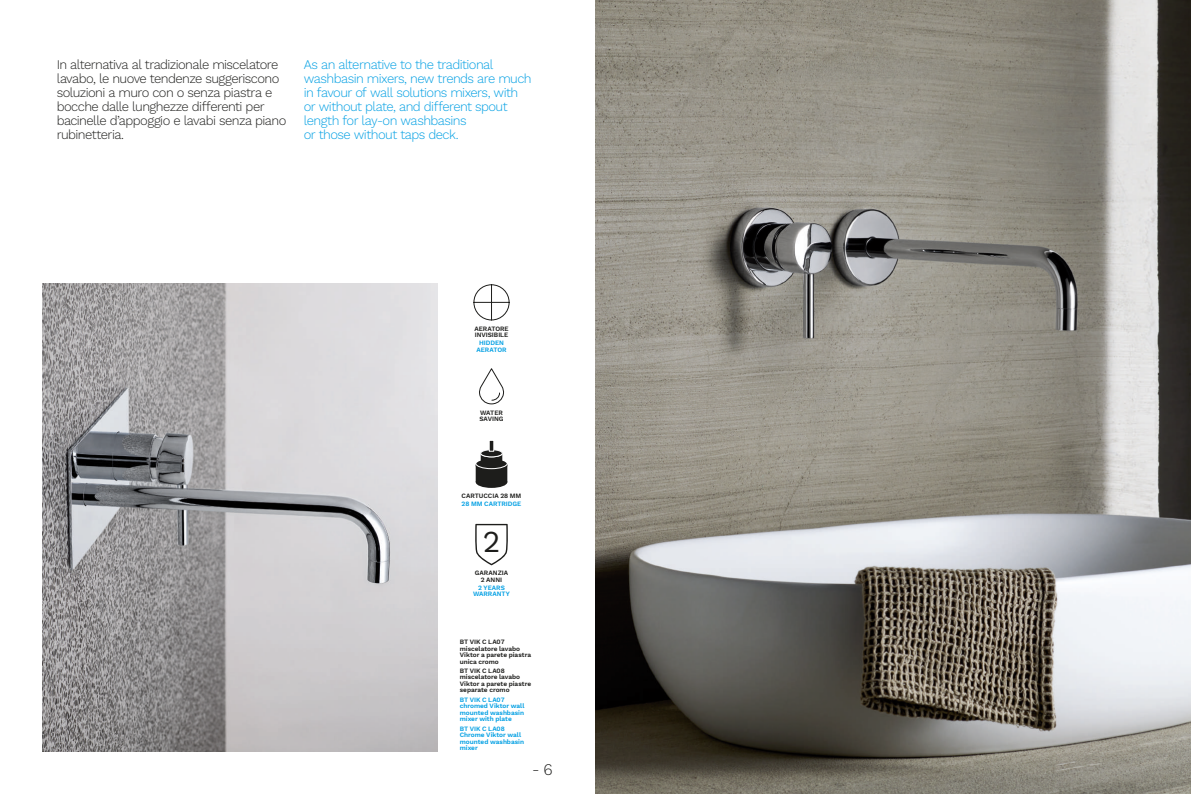
<style>
.page{position:relative;width:1191px;height:794px;background:#fff}
.page>*{position:absolute;margin:0;border:0;box-sizing:border-box;transform-origin:0 0}
.t1{font:30px "Work Sans";color:#1d1d1b}
.t2{font:300 16px "Work Sans";color:#1d1d1b}
.t3{font:300 13px/14px "Work Sans";letter-spacing:-.045em;color:#1d1d1b}
.t4{font:300 13px/14px "Work Sans";letter-spacing:-.045em;color:#009fe3}
.t5{font:600 6.5px/6.5px "Work Sans";letter-spacing:-.005em;color:#1d1d1b}
.t6{font:600 6.5px/6.5px "Work Sans";letter-spacing:-.005em;color:#009fe3}
</style>
<div class="page">
<svg style="left:473px;top:284px;width:37px;height:37px"></svg>
<img style="left:595px;top:0;width:596px;height:794px">
<img style="left:43px;top:284px;width:395px;height:467px">
<svg style="left:479px;top:368px;width:25px;height:37px"></svg>
<svg style="left:475px;top:452px;width:33px;height:36px"></svg>
<svg style="left:481px;top:450px;width:21px;height:7px"></svg>
<div style="left:480px;top:449px;width:22px;height:8px;border:1px solid #fff;border-radius:50%"></div>
<div style="left:489px;top:440px;width:5px;height:11px;background:#1d1d1b"></div>
<div style="left:489px;top:440px;width:5px;height:11px;border:1px solid #fff"></div>
<svg style="left:475px;top:524px;width:33px;height:41px"></svg>
<p class="t3" style="left:57px;top:58px;width:231px">In alternativa al tradizionale miscelatore lavabo, le nuove tendenze suggeriscono soluzioni a muro con o senza piastra e bocche dalle lunghezze differenti per bacinelle d’appoggio e lavabi senza piano rubinetteria.</p>
<p class="t4" style="left:304px;top:58px;width:229px">As an alternative to the traditional washbasin mixers, new trends are much in favour of wall solutions mixers, with or without plate, and different spout length for lay-on washbasins<br>or those without taps deck.</p>
<p class="t5" style="left:474px;top:325px;width:36px">AERATORE<br>INVISIBILE</p>
<p class="t6" style="left:476px;top:340px;width:32px;text-align:center">HIDDEN<br>AERATOR</p>
<p class="t5" style="left:479px;top:410px;width:26px">WATER<br>SAVING</p>
<p class="t5" style="left:461px;top:492px;width:61px">CARTUCCIA 28 MM</p>
<p class="t6" style="left:461px;top:500px;width:61px">28 MM CARTRIDGE</p>
<h1 class="t1" style="left:483px;top:523px;width:19px">2</h1>
<p class="t5" style="left:475px;top:570px;width:35px;text-align:center">GARANZIA<br>2 ANNI</p>
<p class="t6" style="left:473px;top:584px;width:38px;text-align:center">2 YEARS<br>WARRANTY</p>
<p class="t5" style="left:460px;top:639px;width:73px">BT VIK C LA07 miscelatore lavabo<br>Viktor a parete piastra unica cromo</p>
<p class="t5" style="left:460px;top:668px;width:73px">BT VIK C LA08 miscelatore lavabo<br>Viktor a parete piastre separate cromo</p>
<p class="t6" style="left:460px;top:696px;width:66px">BT VIK C LA07 chromed Viktor wall mounted washbasin mixer with plate</p>
<p class="t6" style="left:460px;top:725px;width:66px">BT VIK C LA08<br>Chrome Viktor wall mounted washbasin mixer</p>
<p class="t2" style="left:532px;top:760px;width:22px">- 6</p>
</div>
